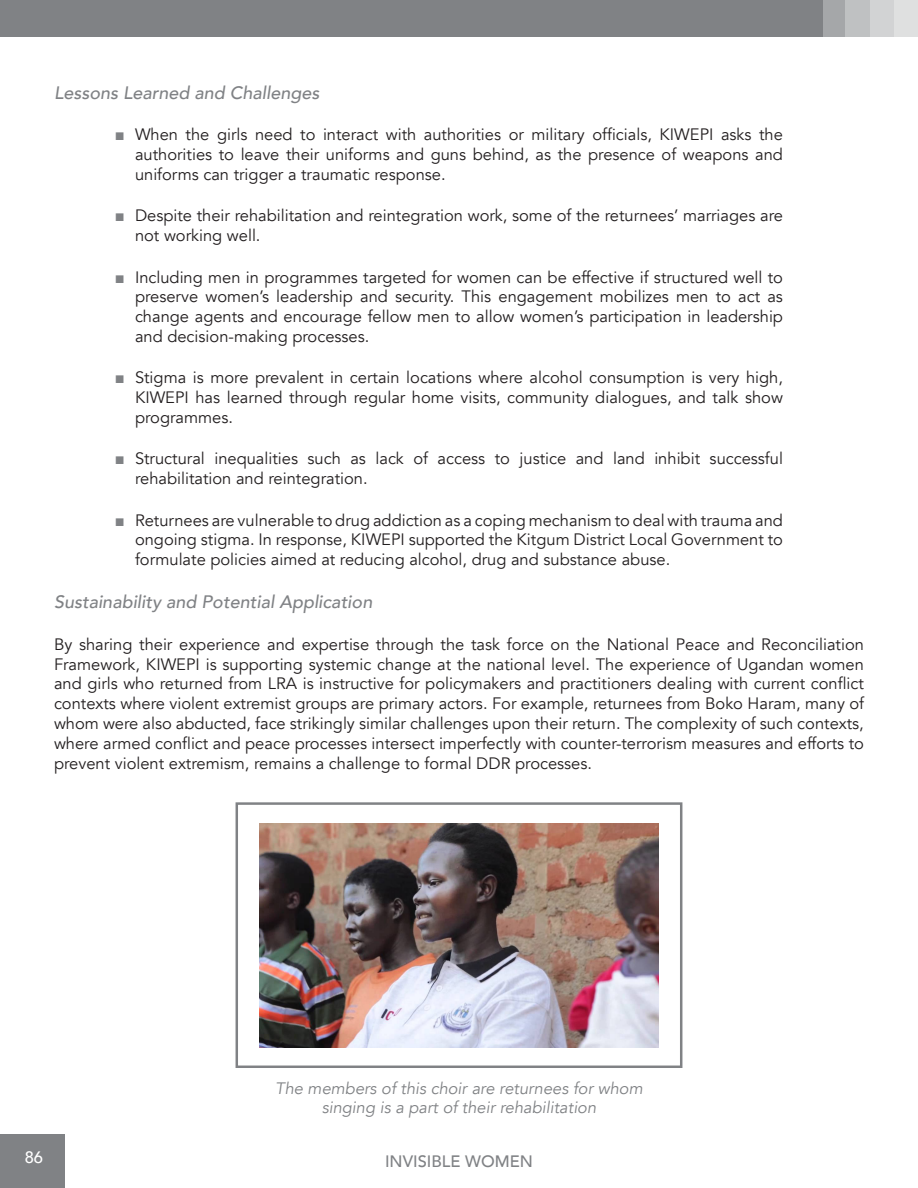
<style>
.page{position:relative;width:918px;height:1188px;background:#fff}
.page>*{position:absolute;margin:0;border:0;box-sizing:border-box;transform-origin:0 0}
.t1{font:italic 500 18px "Avenir";color:#808285}
.t2{font:16.5px/19.8px "Avenir";color:#231f20;text-align:justify}
.t3{font:italic 16.5px "Avenir";color:#808285}
.t4{font:500 16.5px "Avenir";color:#808285}
.t5{font:500 16.5px "Avenir";color:#fff}
.s1{font-family:"Arial";color:#808285}
</style>
<div class="page">
<div style="left:0;top:1134px;width:65px;height:54px;background:#808285"></div>
<div style="left:0;top:0;width:918px;height:37px;background:#808285"></div>
<svg style="left:823px;top:0;width:23px;height:37px"></svg>
<svg style="left:846px;top:0;width:24px;height:37px"></svg>
<svg style="left:870px;top:0;width:24px;height:37px"></svg>
<svg style="left:894px;top:0;width:23px;height:37px"></svg>
<hr style="left:917px;top:0;width:1px;height:54px;background:#fff">
<img style="left:260px;top:823px;width:398px;height:224px">
<div style="left:236px;top:802px;width:446px;height:266px;border:2px solid #808285"></div>
<p class="t1" style="left:54px;top:82px;width:267px">Lessons Learned and Challenges</p>
<p class="t2" style="left:135px;top:125px;width:650px;text-indent:-20px"><span class="s1">■</span> When the girls need to interact with authorities or military officials, KIWEPI asks the authorities to leave their uniforms and guns behind, as the presence of weapons and uniforms can trigger a traumatic response.</p>
<p class="t2" style="left:135px;top:206px;width:650px;text-indent:-20px"><span class="s1">■</span> Despite their rehabilitation and reintegration work, some of the returnees’ marriages are not working well.</p>
<p class="t2" style="left:135px;top:267px;width:650px;text-indent:-20px"><span class="s1">■</span> Including men in programmes targeted for women can be effective if structured well to preserve women’s leadership and security. This engagement mobilizes men to act as change agents and encourage fellow men to allow women’s participation in leadership and decision-making processes.</p>
<p class="t2" style="left:135px;top:368px;width:650px;text-indent:-20px"><span class="s1">■</span> Stigma is more prevalent in certain locations where alcohol consumption is very high, KIWEPI has learned through regular home visits, community dialogues, and talk show programmes.</p>
<p class="t2" style="left:135px;top:449px;width:650px;text-indent:-20px"><span class="s1">■</span> Structural inequalities such as lack of access to justice and land inhibit successful rehabilitation and reintegration.</p>
<p class="t2" style="left:135px;top:510px;width:650px;text-indent:-20px"><span class="s1">■</span> Returnees are vulnerable to drug addiction as a coping mechanism to deal with trauma and ongoing stigma. In response, KIWEPI supported the Kitgum District Local Government to formulate policies aimed at reducing alcohol, drug and substance abuse.</p>
<p class="t1" style="left:54px;top:591px;width:320px">Sustainability and Potential Application</p>
<p class="t2" style="left:54px;top:635px;width:812px">By sharing their experience and expertise through the task force on the National Peace and Reconciliation Framework, KIWEPI is supporting systemic change at the national level. The experience of Ugandan women and girls who returned from LRA is instructive for policymakers and practitioners dealing with current conflict contexts where violent extremist groups are primary actors. For example, returnees from Boko Haram, many of whom were also abducted, face strikingly similar challenges upon their return. The complexity of such contexts, where armed conflict and peace processes intersect imperfectly with counter-terrorism measures and efforts to prevent violent extremism, remains a challenge to formal DDR processes.</p>
<p class="t3" style="left:275px;top:1078px;width:369px">The members of this choir are returnees for whom</p>
<p class="t3" style="left:322px;top:1097px;width:276px">singing is a part of their rehabilitation</p>
<p class="t5" style="left:25px;top:1143px;width:20px">86</p>
<p class="t4" style="left:385px;top:1147px;width:149px">INVISIBLE WOMEN</p>
</div>
